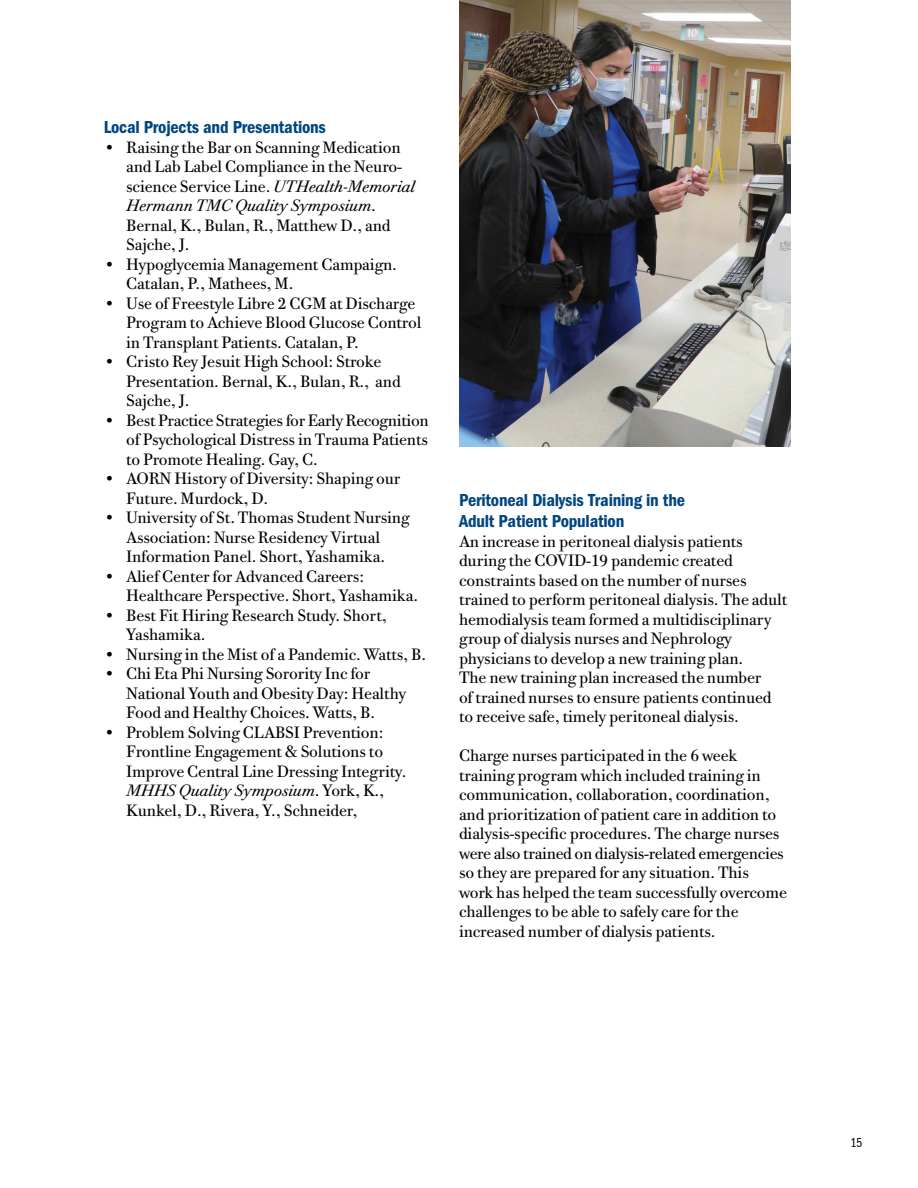
<style>
.page{position:relative;width:918px;height:1188px;background:#fff}
.page>*{position:absolute;margin:0;border:0;box-sizing:border-box;transform-origin:0 0}
.t1{font:600 18px/21.6px "Franklin Got Cd ITC";letter-spacing:-.01em;color:#00467f}
.t2{font:16.5px/19.5px "Bodoni Twe ITC";letter-spacing:-.01em;color:#000}
.t3{font:13.5px "Franklin Gothic Book Cmpr";color:#000}
.s1{font-style:italic}
</style>
<div class="page">
<img style="left:459px;top:0;width:331px;height:446px">
<p class="t1" style="left:104px;top:116px;width:224px">Local Projects and Presentations</p>
<p class="t2" style="left:126px;top:137px;width:291px;text-indent:-23px">• Raising the Bar on Scanning Medication and Lab Label Compliance in the Neuro&shy;science Service Line. <span class="s1">UTHealth-Memorial Hermann TMC Quality Symposium</span>.<br>Bernal, K., Bulan, R., Matthew D., and Sajche, J.</p>
<p class="t2" style="left:126px;top:254px;width:272px;text-indent:-23px">• Hypoglycemia Management Campaign.<br>Catalan, P., Mathees, M.</p>
<p class="t2" style="left:126px;top:293px;width:297px;text-indent:-23px">• Use of Freestyle Libre 2 CGM at Discharge<br>Program to Achieve Blood Glucose Control in Transplant Patients. Catalan, P.</p>
<p class="t2" style="left:126px;top:352px;width:276px;text-indent:-23px">• Cristo Rey Jesuit High School: Stroke<br>Presentation. Bernal, K., Bulan, R., and<br>Sajche, J.</p>
<p class="t2" style="left:126px;top:410px;width:304px;text-align:justify;text-indent:-23px">• Best Practice Strategies for Early Recognition of Psychological Distress in Trauma Patients to Promote Healing. Gay, C.</p>
<p class="t2" style="left:126px;top:469px;width:276px;text-indent:-23px">• AORN History of Diversity: Shaping our<br>Future. Murdock, D.</p>
<p class="t2" style="left:104px;top:508px;width:307px;text-align:center">• University of St. Thomas Student Nursing<br>Association: Nurse Residency Virtual<br>Information Panel. Short, Yashamika.</p>
<p class="t2" style="left:126px;top:566px;width:294px;text-indent:-23px">• Alief Center for Advanced Careers:<br>Healthcare Perspective. Short, Yashamika.</p>
<p class="t2" style="left:126px;top:605px;width:262px;text-indent:-23px">• Best Fit Hiring Research Study. Short,<br>Yashamika.</p>
<p class="t2" style="left:104px;top:644px;width:324px">• Nursing in the Mist of a Pandemic. Watts, B.</p>
<p class="t2" style="left:126px;top:664px;width:282px;text-indent:-23px">• Chi Eta Phi Nursing Sorority Inc for<br>National Youth and Obesity Day: Healthy<br>Food and Healthy Choices. Watts, B.</p>
<p class="t2" style="left:126px;top:722px;width:282px;text-indent:-23px">• Problem Solving CLABSI Prevention:<br>Frontline Engagement &amp; Solutions to Improve Central Line Dressing Integrity.<br><span class="s1">MHHS Quality Symposium</span>. York, K., Kunkel, D., Rivera, Y., Schneider,</p>
<p class="t1" style="left:459px;top:489px;width:228px">Peritoneal Dialysis Training in the<br>Adult Patient Population</p>
<p class="t2" style="left:459px;top:531px;width:330px">An increase in peritoneal dialysis patients during the COVID-19 pandemic created constraints based on the number of nurses trained to perform peritoneal dialysis. The adult hemodialysis team formed a multidisciplinary group of dialysis nurses and Nephrology physicians to develop a new training plan.<br>The new training plan increased the number<br>of trained nurses to ensure patients continued to receive safe, timely peritoneal dialysis.</p>
<p class="t2" style="left:459px;top:746px;width:330px">Charge nurses participated in the 6 week training program which included training in communication, collaboration, coordination, and prioritization of patient care in addition to dialysis-specific procedures. The charge nurses were also trained on dialysis-related emergencies so they are prepared for any situation. This work has helped the team successfully overcome challenges to be able to safely care for the increased number of dialysis patients.</p>
<p class="t3" style="left:851px;top:1135px;width:13px">15</p>
</div>
